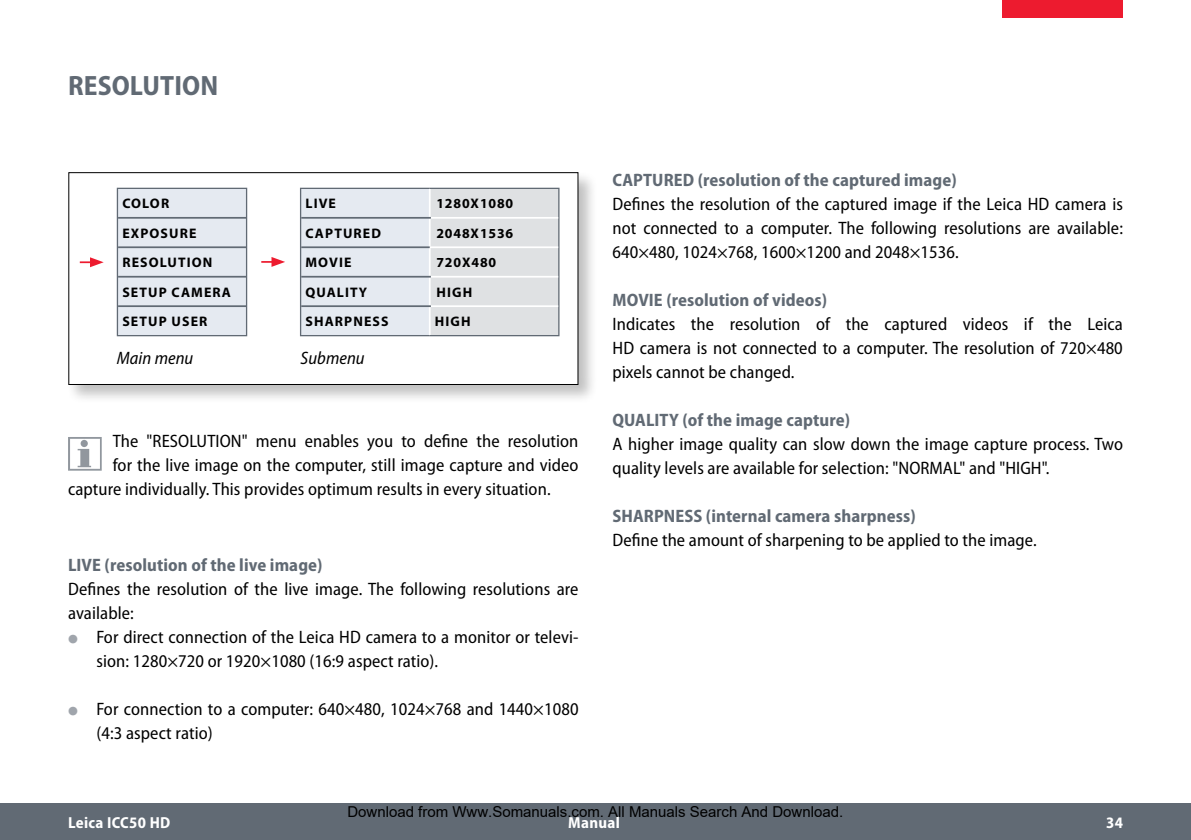
<style>
.page{position:relative;width:1191px;height:840px;background:#fff}
.page>*{position:absolute;margin:0;border:0;box-sizing:border-box;transform-origin:0 0}
.Seitentitel{font:700 semi-condensed 28px "Myriad Pro";letter-spacing:.005em;color:#616a74}
.Einzug_Symbol{font:semi-condensed 18px/24px "Myriad Pro";letter-spacing:.005em;color:#000}
.Warnsymbol{font:semi-condensed 18px "Myriad Pro";letter-spacing:.005em;color:#000}
.Untertitel{font:700 semi-condensed 18px "Myriad Pro";letter-spacing:.005em;color:#616a74}
.Einzug_Legende{font:italic semi-condensed 18px "Myriad Pro";letter-spacing:.005em;color:#000}
.t1{font:700 semi-condensed 16px "Myriad Pro";letter-spacing:.02em;color:#fff}
.t2{font:15px "Arial";color:#000}
.OSM_links{font:700 13.8px "Myriad Pro";letter-spacing:.08em;color:#000}
.OSM_links-2{font:700 13.8px "Myriad Pro";letter-spacing:.06em;color:#000}
</style>
<div class="page">
<div style="left:0;top:803px;width:1191px;height:36px;background:#616a74"></div>
<div style="left:1002px;top:0;width:121px;height:17px;background:#ed1b2f"></div>
<div style="left:66px;top:169px;width:532px;height:235px;background:#000;opacity:.25"></div>
<div style="left:69px;top:172px;width:509px;height:212px;background:#fff"></div>
<div style="left:68px;top:172px;width:510px;height:213px;border:1px solid #000"></div>
<hr style="left:430px;top:187px;width:129px;height:2px;background:#616a74">
<hr style="left:430px;top:335px;width:129px;height:1px;background:#616a74">
<hr style="left:300px;top:187px;width:130px;height:2px;background:#616a74">
<hr style="left:300px;top:335px;width:130px;height:1px;background:#616a74">
<svg style="left:300px;top:188px;width:259px;height:147px;background:#e0e3e8"></svg>
<hr style="left:301px;top:217px;width:130px;height:1px;background:#616a74">
<hr style="left:301px;top:246px;width:129px;height:2px;background:#616a74">
<hr style="left:301px;top:276px;width:130px;height:1px;background:#616a74">
<hr style="left:301px;top:305px;width:130px;height:2px;background:#616a74">
<svg style="left:116px;top:187px;width:132px;height:150px;background:#dee3ea"></svg>
<hr style="left:118px;top:217px;width:129px;height:1px;background:#616a74">
<hr style="left:118px;top:246px;width:128px;height:2px;background:#616a74">
<hr style="left:118px;top:276px;width:129px;height:1px;background:#616a74">
<hr style="left:118px;top:305px;width:129px;height:2px;background:#616a74">
<svg style="left:80px;top:257px;width:24px;height:10px"></svg>
<svg style="left:261px;top:257px;width:24px;height:10px"></svg>
<svg style="left:68px;top:437px;width:34px;height:33px"></svg>
<p class="Seitentitel" style="left:68px;top:70px;width:152px">RESOLUTION</p>
<p class="OSM_links" style="left:122px;top:194px;width:48px">COLOR</p>
<p class="OSM_links" style="left:122px;top:224px;width:76px">EXPOSURE</p>
<p class="OSM_links" style="left:122px;top:253px;width:92px">RESOLUTION</p>
<p class="OSM_links" style="left:122px;top:283px;width:110px">SETUP CAMERA</p>
<p class="OSM_links" style="left:122px;top:312px;width:86px">SETUP USER</p>
<p class="OSM_links" style="left:305px;top:194px;width:32px">LIVE</p>
<p class="OSM_links" style="left:305px;top:224px;width:77px">CAPTURED</p>
<p class="OSM_links-2" style="left:436px;top:224px;width:78px">2048X1536</p>
<p class="OSM_links-2" style="left:436px;top:194px;width:78px">1280X1080</p>
<p class="OSM_links" style="left:305px;top:253px;width:48px">MOVIE</p>
<p class="OSM_links-2" style="left:436px;top:253px;width:61px">720X480</p>
<p class="OSM_links" style="left:305px;top:283px;width:63px">QUALITY</p>
<p class="OSM_links" style="left:436px;top:283px;width:37px">HIGH</p>
<p class="OSM_links" style="left:305px;top:312px;width:85px">SHARPNESS</p>
<p class="OSM_links" style="left:435px;top:312px;width:37px">HIGH</p>
<p class="Einzug_Legende" style="left:117px;top:348px;width:78px">Main menu</p>
<p class="Einzug_Legende" style="left:300px;top:348px;width:66px">Submenu</p>
<p class="Warnsymbol" style="left:113px;top:430px;width:467px">The "RESOLUTION" menu enables you to define the resolution</p>
<p class="Warnsymbol" style="left:113px;top:454px;width:467px">for the live image on the computer, still image capture and video</p>
<p class="Warnsymbol" style="left:68px;top:478px;width:484px">capture individually. This provides optimum results in every situation.</p>
<p class="Untertitel" style="left:68px;top:554px;width:256px">LIVE (resolution of the live image)</p>
<p class="Einzug_Symbol" style="left:68px;top:577px;width:512px">Defines the resolution of the live image. The following resolutions are available:</p>
<p class="Einzug_Symbol" style="left:96px;top:625px;width:483px">For direct connection of the Leica HD camera to a monitor or televi&shy;sion: 1280×720 or 1920×1080 (16:9 aspect ratio).</p>
<p class="Einzug_Symbol" style="left:96px;top:697px;width:483px">For connection to a computer: 640×480, 1024×768 and 1440×1080 (4:3 aspect ratio)</p>
<p class="Untertitel" style="left:612px;top:169px;width:346px">CAPTURED (resolution of the captured image)</p>
<p class="Einzug_Symbol" style="left:612px;top:192px;width:512px;text-align:justify">Defines the resolution of the captured image if the Leica HD camera is not connected to a computer. The following resolutions are available:<br>640×480, 1024×768, 1600×1200 and 2048×1536.</p>
<p class="Untertitel" style="left:612px;top:289px;width:216px">MOVIE (resolution of videos)</p>
<p class="Einzug_Symbol" style="left:612px;top:312px;width:512px;text-align:justify">Indicates the resolution of the captured videos if the Leica HD camera is not connected to a computer. The resolution of 720×480 pixels cannot be changed.</p>
<p class="Untertitel" style="left:612px;top:409px;width:239px">QUALITY (of the image capture)</p>
<p class="Einzug_Symbol" style="left:612px;top:432px;width:512px">A higher image quality can slow down the image capture process. Two quality levels are available for selection: "NORMAL" and "HIGH".</p>
<p class="Untertitel" style="left:612px;top:505px;width:305px">SHARPNESS (internal camera sharpness)</p>
<p class="Einzug_Symbol" style="left:612px;top:528px;width:426px">Define the amount of sharpening to be applied to the image.</p>
<p class="t2" style="left:347px;top:802px;width:497px">Download from Www.Somanuals.com. All Manuals Search And Download.</p>
<p class="t1" style="left:68px;top:813px;width:104px">Leica ICC50 HD</p>
<p class="t1" style="left:568px;top:813px;width:53px">Manual</p>
<p class="t1" style="left:1106px;top:813px;width:18px">34</p>
</div>
